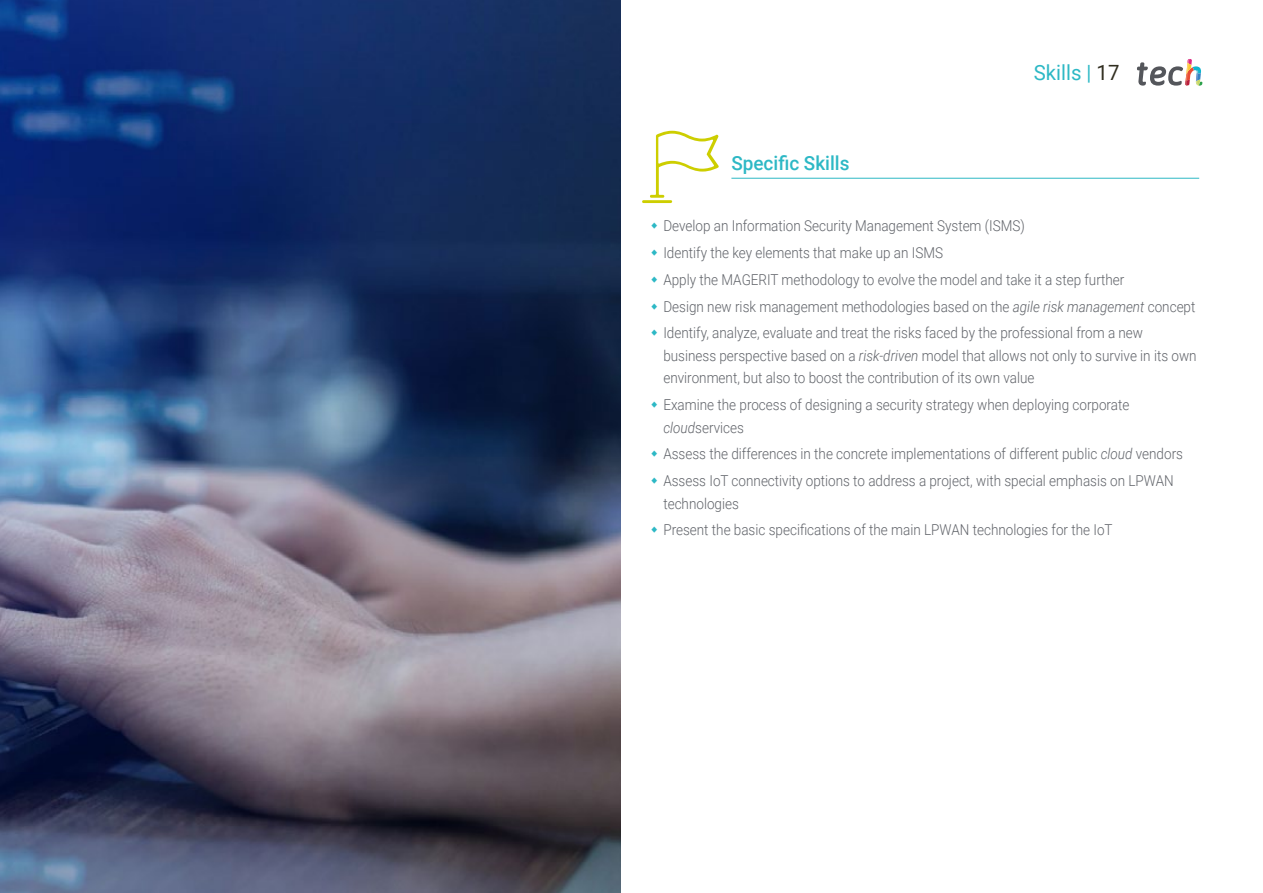
<style>
.page{position:relative;width:1263px;height:893px;background:#fff}
.page>*{position:absolute;margin:0;border:0;box-sizing:border-box;transform-origin:0 0}
.t1{font:21px "Roboto";color:#2db8c5}
.t2{font:500 19.5px "Roboto";color:#2db8c5}
.t3{font:300 15px/26.7px "Roboto";color:#61646a;scale:.9 1}
.s1{color:#312e20}
.s2{font-style:italic}
</style>
<div class="page">
<hr style="left:731px;top:178px;width:468px;height:1px;background:#2db8c5">
<hr style="left:642px;top:200px;width:30px;height:3px;background:#cdce00">
<svg style="left:650px;top:131px;width:69px;height:67px"></svg>
<svg style="left:1137px;top:59px;width:65px;height:27px"></svg>
<img style="left:0;top:0;width:621px;height:893px">
<h2 class="t2" style="left:731px;top:149px;width:120px">Specific Skills</h2>
<h1 class="t1" style="left:1034px;top:57px;width:87px">Skills | <span class="s1">17</span></h1>
<p class="t3" style="left:663px;top:212px;width:593px">Develop an Information Security Management System (ISMS)<br>Identify the key elements that make up an ISMS<br>Apply the MAGERIT methodology to evolve the model and take it a step further<br>Design new risk management methodologies based on the <span class="s2">agile risk management</span> concept Identify, analyze, evaluate and treat the risks faced by the professional from a new</p>
<p class="t3" style="left:663px;top:344px;width:594px;line-height:22.5px">business perspective based on a <span class="s2">risk-driven</span> model that allows not only to survive in its own environment, but also to boost the contribution of its own value</p>
<p class="t3" style="left:663px;top:393px;width:519px;line-height:22.5px">Examine the process of designing a security strategy when deploying corporate <span class="s2">cloud</span>services</p>
<p class="t3" style="left:663px;top:440px;width:579px">Assess the differences in the concrete implementations of different public <span class="s2">cloud</span> vendors<br>Assess IoT connectivity options to address a project, with special emphasis on LPWAN</p>
<p class="t3" style="left:663px;top:489px;width:501px">technologies<br>Present the basic specifications of the main LPWAN technologies for the IoT</p>
</div>
